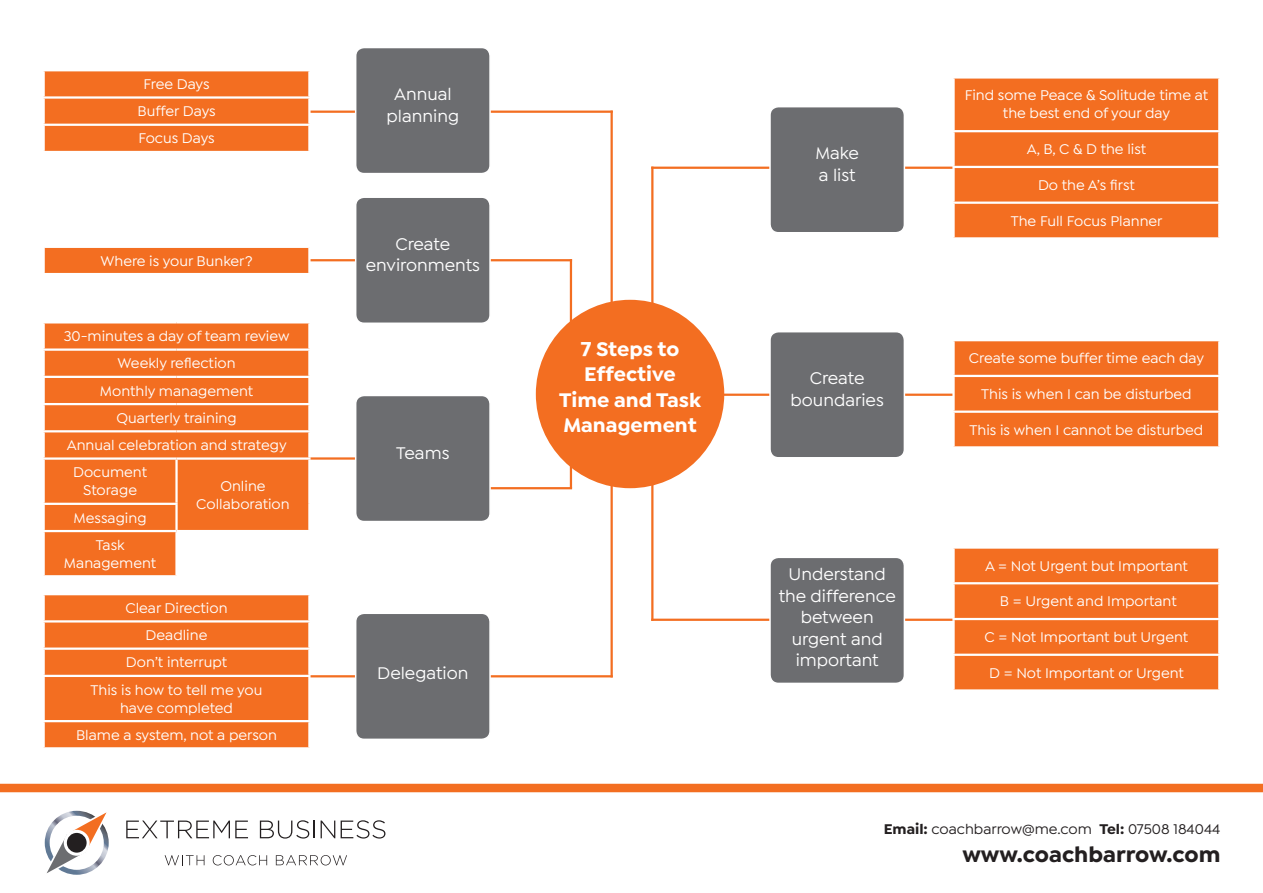
<style>
.page{position:relative;width:1263px;height:893px;background:#fff}
.page>*{position:absolute;margin:0;border:0;box-sizing:border-box;transform-origin:0 0}
.t1{font:700 23.1px "Isidora Sans";color:#231f20}
.t2{font:700 21px/25.2px "Isidora Sans";color:#fff;text-align:center}
.t3{font:500 18px/21.6px "Isidora Sans";color:#fff;text-align:center}
.t4{font:500 15px/27.3px "Isidora Sans";color:#fff;text-align:center}
.t5{font:500 15px "Isidora Sans";color:#231f20}
.s1{font-weight:700}
</style>
<div class="page">
<hr style="left:610px;top:111px;width:3px;height:283px;background:#f36e21">
<hr style="left:610px;top:394px;width:3px;height:283px;background:#f36e21">
<hr style="left:651px;top:167px;width:2px;height:194px;background:#f36e21">
<hr style="left:651px;top:439px;width:2px;height:182px;background:#f36e21">
<hr style="left:551px;top:394px;width:435px;height:2px;background:#f36e21">
<hr style="left:651px;top:167px;width:359px;height:2px;background:#f36e21">
<hr style="left:251px;top:259px;width:321px;height:2px;background:#f36e21">
<hr style="left:417px;top:487px;width:155px;height:2px;background:#f36e21">
<hr style="left:289px;top:457px;width:123px;height:3px;background:#f36e21">
<hr style="left:266px;top:675px;width:347px;height:2px;background:#f36e21">
<hr style="left:292px;top:111px;width:321px;height:2px;background:#f36e21">
<hr style="left:651px;top:619px;width:321px;height:2px;background:#f36e21">
<hr style="left:570px;top:259px;width:2px;height:119px;background:#f36e21">
<hr style="left:570px;top:394px;width:2px;height:94px;background:#f36e21">
<div style="left:536px;top:300px;width:188px;height:188px;background:#f36e21;border-radius:50%"></div>
<div style="left:770px;top:557px;width:134px;height:126px;background:#6c6d70;border-radius:9px"></div>
<div style="left:769px;top:557px;width:136px;height:127px;border:2px solid #fff;border-radius:9px"></div>
<div style="left:45px;top:71px;width:263px;height:80px;background:#f36e21"></div>
<hr style="left:43px;top:96px;width:268px;height:3px;background:#fff">
<hr style="left:308px;top:99px;width:3px;height:25px;background:#fff">
<hr style="left:43px;top:124px;width:268px;height:2px;background:#fff">
<div style="left:955px;top:79px;width:263px;height:158px;background:#f36e21"></div>
<hr style="left:952px;top:130px;width:268px;height:2px;background:#fff">
<hr style="left:952px;top:166px;width:268px;height:2px;background:#fff">
<hr style="left:952px;top:168px;width:3px;height:34px;background:#fff">
<hr style="left:952px;top:202px;width:268px;height:2px;background:#fff">
<div style="left:955px;top:549px;width:263px;height:140px;background:#f36e21"></div>
<hr style="left:952px;top:582px;width:268px;height:2px;background:#fff">
<hr style="left:952px;top:618px;width:268px;height:2px;background:#fff">
<hr style="left:952px;top:620px;width:3px;height:34px;background:#fff">
<hr style="left:952px;top:654px;width:268px;height:2px;background:#fff">
<div style="left:955px;top:341px;width:263px;height:105px;background:#f36e21"></div>
<hr style="left:952px;top:375px;width:268px;height:2px;background:#fff">
<hr style="left:952px;top:377px;width:3px;height:34px;background:#fff">
<hr style="left:952px;top:411px;width:268px;height:2px;background:#fff">
<div style="left:45px;top:595px;width:263px;height:152px;background:#f36e21"></div>
<hr style="left:43px;top:620px;width:268px;height:2px;background:#fff">
<hr style="left:43px;top:647px;width:268px;height:3px;background:#fff">
<hr style="left:43px;top:675px;width:268px;height:2px;background:#fff">
<hr style="left:43px;top:720px;width:268px;height:2px;background:#fff">
<div style="left:44px;top:247px;width:265px;height:27px;background:#f36e21"></div>
<hr style="left:43px;top:246px;width:268px;height:2px;background:#fff">
<hr style="left:43px;top:248px;width:2px;height:25px;background:#fff">
<hr style="left:308px;top:248px;width:3px;height:25px;background:#fff">
<hr style="left:43px;top:273px;width:268px;height:2px;background:#fff">
<div style="left:356px;top:395px;width:134px;height:127px;background:#6c6d70;border-radius:9px"></div>
<div style="left:355px;top:395px;width:136px;height:127px;border:2px solid #fff;border-radius:9px"></div>
<div style="left:356px;top:197px;width:134px;height:126px;background:#6c6d70;border-radius:9px"></div>
<div style="left:355px;top:196px;width:136px;height:128px;border:2px solid #fff;border-radius:9px"></div>
<div style="left:356px;top:48px;width:134px;height:126px;background:#6c6d70;border-radius:9px"></div>
<div style="left:355px;top:47px;width:136px;height:127px;border:2px solid #fff;border-radius:9px"></div>
<div style="left:356px;top:613px;width:134px;height:126px;background:#6c6d70;border-radius:9px"></div>
<div style="left:355px;top:612px;width:136px;height:128px;border:2px solid #fff;border-radius:9px"></div>
<div style="left:770px;top:332px;width:134px;height:126px;background:#6c6d70;border-radius:9px"></div>
<div style="left:769px;top:331px;width:136px;height:127px;border:2px solid #fff;border-radius:9px"></div>
<div style="left:770px;top:107px;width:134px;height:126px;background:#6c6d70;border-radius:9px"></div>
<div style="left:769px;top:106px;width:136px;height:127px;border:2px solid #fff;border-radius:9px"></div>
<svg style="left:45px;top:323px;width:263px;height:252px;fill:#f36e21"></svg>
<hr style="left:43px;top:348px;width:134px;height:3px;background:#fff">
<hr style="left:177px;top:348px;width:134px;height:3px;background:#fff">
<hr style="left:43px;top:376px;width:134px;height:2px;background:#fff">
<hr style="left:177px;top:376px;width:134px;height:2px;background:#fff">
<hr style="left:43px;top:403px;width:134px;height:2px;background:#fff">
<hr style="left:177px;top:403px;width:134px;height:2px;background:#fff">
<hr style="left:43px;top:430px;width:134px;height:2px;background:#fff">
<hr style="left:177px;top:430px;width:134px;height:2px;background:#fff">
<hr style="left:43px;top:457px;width:134px;height:3px;background:#fff">
<hr style="left:177px;top:457px;width:134px;height:3px;background:#fff">
<hr style="left:175px;top:460px;width:3px;height:43px;background:#fff">
<hr style="left:43px;top:503px;width:135px;height:2px;background:#fff">
<hr style="left:175px;top:505px;width:3px;height:25px;background:#fff">
<hr style="left:43px;top:530px;width:134px;height:2px;background:#fff">
<hr style="left:177px;top:530px;width:134px;height:2px;background:#fff">
<hr style="left:175px;top:532px;width:3px;height:43px;background:#fff">
<div style="left:0;top:784px;width:1263px;height:8px;background:#f36e21"></div>
<svg style="left:126px;top:820px;width:122px;height:18px"></svg>
<svg style="left:260px;top:820px;width:55px;height:19px"></svg>
<svg style="left:321px;top:820px;width:14px;height:18px"></svg>
<svg style="left:341px;top:820px;width:44px;height:18px"></svg>
<svg style="left:165px;top:855px;width:39px;height:10px"></svg>
<svg style="left:213px;top:855px;width:54px;height:10px"></svg>
<svg style="left:276px;top:855px;width:71px;height:10px"></svg>
<svg style="left:44px;top:810px;width:65px;height:65px"></svg>
<p class="t4" style="left:137px;top:70px;width:80px">Free Days<br>Buffer Days<br>Focus Days</p>
<p class="t4" style="left:965px;top:86px;width:245px;line-height:18px">Find some Peace &amp; Solitude time at the best end of your day</p>
<p class="t4" style="left:1027px;top:136px;width:121px">A, B, C &amp; D the list</p>
<p class="t4" style="left:1038px;top:171px;width:98px">Do the A’s first</p>
<p class="t4" style="left:1011px;top:207px;width:153px">The Full Focus Planner</p>
<p class="t3" style="left:387px;top:83px;width:74px">Annual planning</p>
<p class="t3" style="left:815px;top:143px;width:45px;text-align:left">Make a list</p>
<p class="t4" style="left:100px;top:247px;width:154px">Where is your Bunker?</p>
<p class="t4" style="left:64px;top:322px;width:227px">30-minutes a day of team review</p>
<p class="t4" style="left:117px;top:350px;width:120px">Weekly reflection</p>
<p class="t4" style="left:100px;top:377px;width:155px">Monthly management</p>
<p class="t4" style="left:116px;top:404px;width:122px">Quarterly training</p>
<p class="t4" style="left:67px;top:431px;width:221px">Annual celebration and strategy</p>
<p class="t4" style="left:73px;top:459px;width:75px">Document</p>
<p class="t4" style="left:83px;top:477px;width:55px">Storage</p>
<p class="t4" style="left:196px;top:477px;width:95px;line-height:18px">Online<br>Collaboration</p>
<p class="t4" style="left:74px;top:504px;width:74px">Messaging<br>Task</p>
<p class="t4" style="left:64px;top:549px;width:94px">Management</p>
<p class="t4" style="left:91px;top:594px;width:173px">Clear Direction<br>Deadline<br>Don’t interrupt<br>This is how to tell me you</p>
<p class="t4" style="left:76px;top:694px;width:202px">have completed<br>Blame a system, not a person</p>
<p class="t3" style="left:366px;top:233px;width:116px">Create environments</p>
<p class="t3" style="left:396px;top:442px;width:55px">Teams</p>
<p class="t3" style="left:377px;top:663px;width:93px">Delegation</p>
<h2 class="t2" style="left:559px;top:337px;width:143px">7 Steps to<br>Effective<br>Time and Task<br>Management</h2>
<p class="t3" style="left:790px;top:368px;width:95px">Create boundaries</p>
<p class="t3" style="left:779px;top:563px;width:119px">Understand the difference between urgent and important</p>
<p class="t4" style="left:969px;top:345px;width:237px">Create some buffer time each day</p>
<p class="t4" style="left:981px;top:380px;width:212px">This is when I can be disturbed</p>
<p class="t4" style="left:969px;top:416px;width:235px">This is when I cannot be disturbed</p>
<p class="t4" style="left:985px;top:552px;width:204px">A = Not Urgent but Important</p>
<p class="t4" style="left:1000px;top:588px;width:178px">B = Urgent and Important</p>
<p class="t4" style="left:985px;top:623px;width:205px">C = Not Important but Urgent</p>
<p class="t4" style="left:989px;top:659px;width:196px">D = Not Important or Urgent</p>
<p class="t5" style="left:884px;top:821px;width:338px"><span class="s1">Email:</span> coachbarrow@me.com <span class="s1">Tel:</span> 07508 184044</p>
<h1 class="t1" style="left:962px;top:840px;width:259px">www.coachbarrow.com</h1>
</div>
